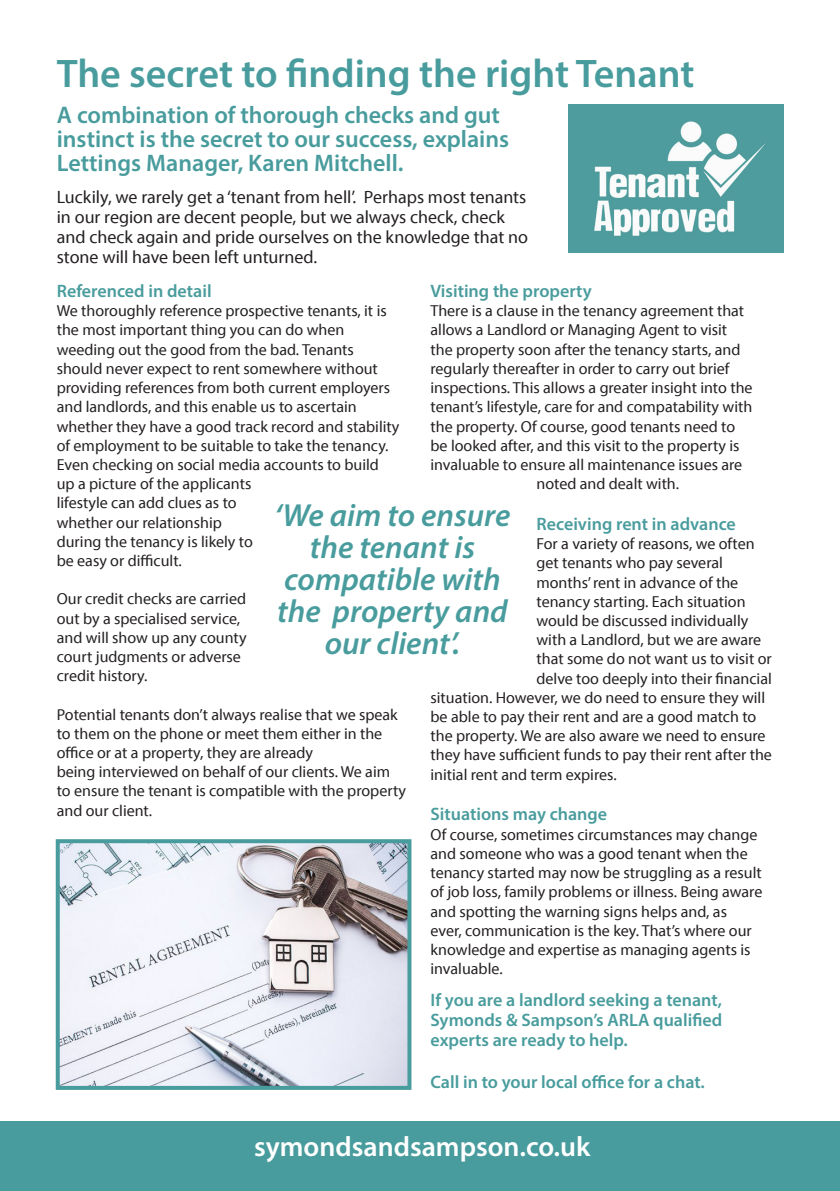
<style>
.page{position:relative;width:840px;height:1191px;background:#fff}
.page>*{position:absolute;margin:0;border:0;box-sizing:border-box;transform-origin:0 0}
.t1{font:600 40px "Myriad Pro";color:#499c9d}
.t2{font:italic 600 32px/32px "Myriad Pro";color:#499c9d;text-align:center}
.t3{font:600 28px "Myriad Pro";color:#fff}
.t4{font:600 24px/24px "Myriad Pro";color:#499c9d}
.t5{font:600 18px/20px "Myriad Pro";color:#499c9d;text-align:justify}
.t6{font:18px/20px "Myriad Pro";color:#231f20}
.t7{font:16px/19.2px "Myriad Pro";color:#231f20}
</style>
<div class="page">
<img style="left:61px;top:844px;width:345px;height:240px">
<div style="left:56px;top:839px;width:355px;height:250px;border:4px solid #499c9d"></div>
<div style="left:0;top:1121px;width:839px;height:70px;background:#499c9d"></div>
<img style="left:568px;top:105px;width:214px;height:148px">
<p class="t1" style="left:57px;top:48px;width:639px">The secret to finding the right Tenant</p>
<p class="t4" style="left:57px;top:102px;width:453px">A combination of thorough checks and gut instinct is the secret to our success, explains<br>Lettings Manager, Karen Mitchell.</p>
<p class="t6" style="left:57px;top:186px;width:472px">Luckily, we rarely get a ‘tenant from hell’. Perhaps most tenants in our region are decent people, but we always check, check and check again and pride ourselves on the knowledge that no stone will have been left unturned.</p>
<p class="t5" style="left:57px;top:280px;width:156px">Referenced in detail</p>
<p class="t7" style="left:57px;top:301px;width:331px">We thoroughly reference prospective tenants, it is the most important thing you can do when</p>
<p class="t7" style="left:57px;top:339px;width:344px">weeding out the good from the bad. Tenants should never expect to rent somewhere without providing references from both current employers and landlords, and this enable us to ascertain whether they have a good track record and stability of employment to be suitable to take the tenancy.<br>Even checking on social media accounts to build up a picture of the applicants<br>lifestyle can add clues as to<br>whether our relationship<br>during the tenancy is likely to<br>be easy or difficult.</p>
<p class="t7" style="left:57px;top:589px;width:191px">Our credit checks are carried out by a specialised service, and will show up any county court judgments or adverse credit history.</p>
<p class="t7" style="left:57px;top:704px;width:342px">Potential tenants don’t always realise that we speak to them on the phone or meet them either in the office or at a property, they are already</p>
<p class="t7" style="left:57px;top:762px;width:350px">being interviewed on behalf of our clients. We aim to ensure the tenant is compatible with the property and our client.</p>
<p class="t5" style="left:430px;top:280px;width:163px">Visiting the property</p>
<p class="t7" style="left:430px;top:301px;width:315px">There is a clause in the tenancy agreement that</p>
<p class="t7" style="left:430px;top:320px;width:298px">allows a Landlord or Managing Agent to visit</p>
<p class="t7" style="left:430px;top:339px;width:311px">the property soon after the tenancy starts, and</p>
<p class="t7" style="left:430px;top:359px;width:300px">regularly thereafter in order to carry out brief</p>
<p class="t7" style="left:430px;top:378px;width:323px">inspections. This allows a greater insight into the</p>
<p class="t7" style="left:430px;top:397px;width:323px">tenant’s lifestyle, care for and compatability with</p>
<p class="t7" style="left:430px;top:416px;width:306px">the property. Of course, good tenants need to</p>
<p class="t7" style="left:430px;top:435px;width:310px">be looked after, and this visit to the property is</p>
<p class="t7" style="left:430px;top:455px;width:313px">invaluable to ensure all maintenance issues are</p>
<p class="t7" style="left:536px;top:474px;width:144px">noted and dealt with.</p>
<p class="t5" style="left:536px;top:513px;width:201px">Receiving rent in advance</p>
<p class="t7" style="left:536px;top:534px;width:219px">For a variety of reasons, we often</p>
<p class="t7" style="left:536px;top:553px;width:188px">get tenants who pay several</p>
<p class="t7" style="left:536px;top:572px;width:203px">months’ rent in advance of the</p>
<p class="t7" style="left:536px;top:591px;width:210px">tenancy starting. Each situation</p>
<p class="t7" style="left:536px;top:611px;width:213px">would be discussed individually</p>
<p class="t7" style="left:536px;top:630px;width:226px">with a Landlord, but we are aware</p>
<p class="t7" style="left:536px;top:649px;width:237px">that some do not want us to visit or</p>
<p class="t7" style="left:536px;top:668px;width:237px">delve too deeply into their financial</p>
<p class="t7" style="left:430px;top:687px;width:336px">situation. However, we do need to ensure they will</p>
<p class="t7" style="left:430px;top:707px;width:327px">be able to pay their rent and are a good match to</p>
<p class="t7" style="left:430px;top:726px;width:336px">the property. We are also aware we need to ensure</p>
<p class="t7" style="left:430px;top:745px;width:343px">they have sufficient funds to pay their rent after the</p>
<p class="t7" style="left:430px;top:764px;width:187px">initial rent and term expires.</p>
<p class="t5" style="left:430px;top:804px;width:178px">Situations may change</p>
<p class="t7" style="left:430px;top:824px;width:333px">Of course, sometimes circumstances may change and someone who was a good tenant when the tenancy started may now be struggling as a result of job loss, family problems or illness. Being aware and spotting the warning signs helps and, as<br>ever, communication is the key. That’s where our knowledge and expertise as managing agents is invaluable.</p>
<p class="t5" style="left:430px;top:989px;width:293px">If you are a landlord seeking a tenant, Symonds &amp; Sampson’s ARLA qualified experts are ready to help.</p>
<p class="t5" style="left:430px;top:1071px;width:276px">Call in to your local office for a chat.</p>
<p class="t2" style="left:274px;top:498px;width:237px">‘We aim to ensure the tenant is compatible with the property and our client’.</p>
<p class="t3" style="left:254px;top:1128px;width:337px">symondsandsampson.co.uk</p>
</div>
